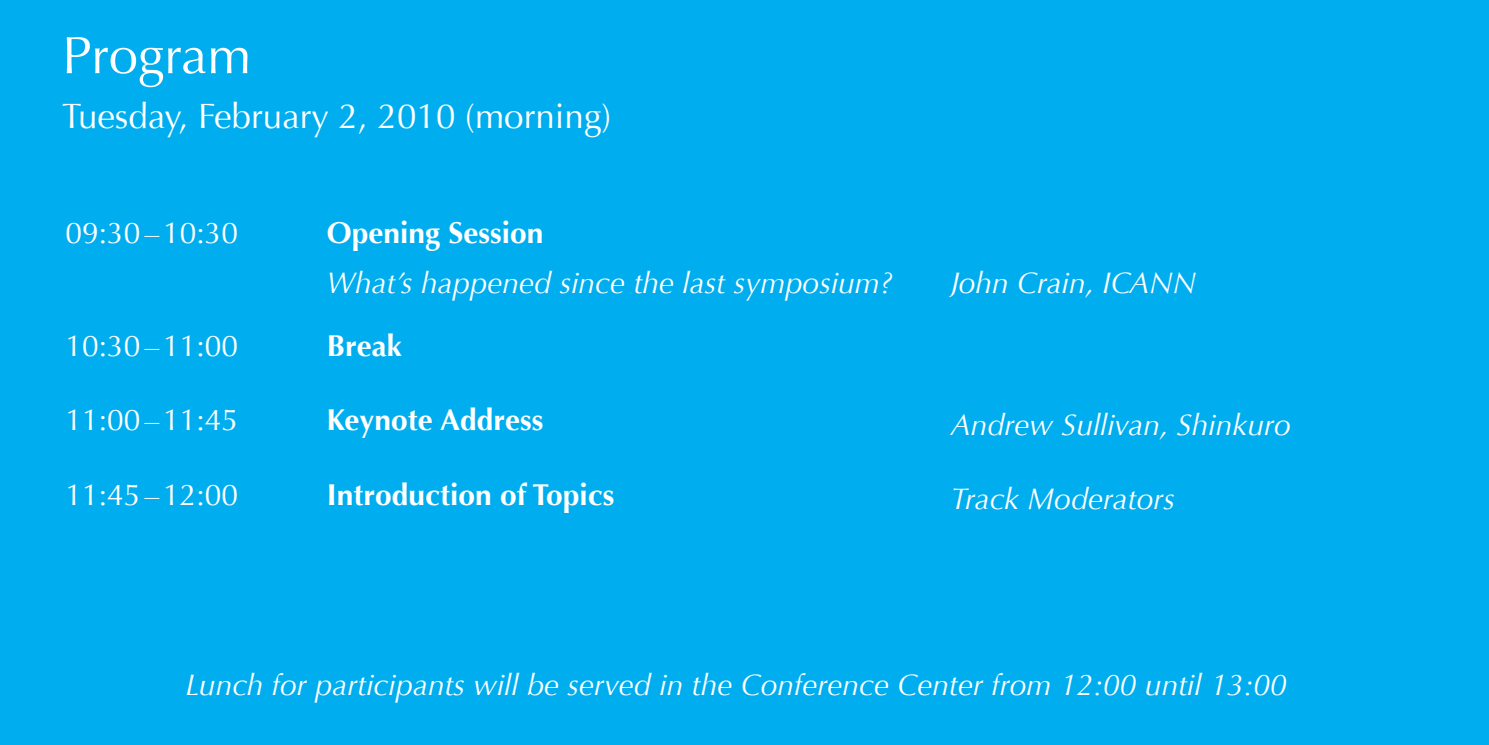
<style>
.page{position:relative;width:1489px;height:745px;background:#fff}
.page>*{position:absolute;margin:0;border:0;box-sizing:border-box;transform-origin:0 0}
.t1{font:52.5px "Optima";color:#fff}
.t2{font:35px "Optima";color:#fff}
.t3{font:italic 30px "Optima";color:#fff}
.t4{font:700 30px "Optima";color:#fff}
.t5{font:30px "Optima";color:#fff}
</style>
<div class="page">
<div style="left:0;top:0;width:1488px;height:744px;background:#00aeef"></div>
<p class="t1" style="left:62px;top:25px;width:190px">Program</p>
<p class="t2" style="left:62px;top:96px;width:550px">Tuesday, February 2, 2010 (morning)</p>
<p class="t5" style="left:66px;top:215px;width:174px">09:30–10:30</p>
<p class="t4" style="left:327px;top:215px;width:218px">Opening Session</p>
<p class="t3" style="left:327px;top:265px;width:568px">What’s happened since the last symposium?</p>
<p class="t3" style="left:950px;top:265px;width:247px">John Crain, ICANN</p>
<p class="t5" style="left:66px;top:328px;width:174px">10:30–11:00</p>
<p class="t4" style="left:327px;top:328px;width:76px">Break</p>
<p class="t5" style="left:66px;top:402px;width:174px">11:00–11:45</p>
<p class="t4" style="left:327px;top:402px;width:218px">Keynote Address</p>
<p class="t3" style="left:950px;top:407px;width:341px">Andrew Sullivan, Shinkuro</p>
<p class="t5" style="left:66px;top:477px;width:174px">11:45–12:00</p>
<p class="t4" style="left:327px;top:477px;width:289px">Introduction of Topics</p>
<p class="t3" style="left:950px;top:481px;width:226px">Track Moderators</p>
<p class="t3" style="left:186px;top:666px;width:1102px">Lunch for participants will be served in the Conference Center from 12:00 until 13:00</p>
</div>
